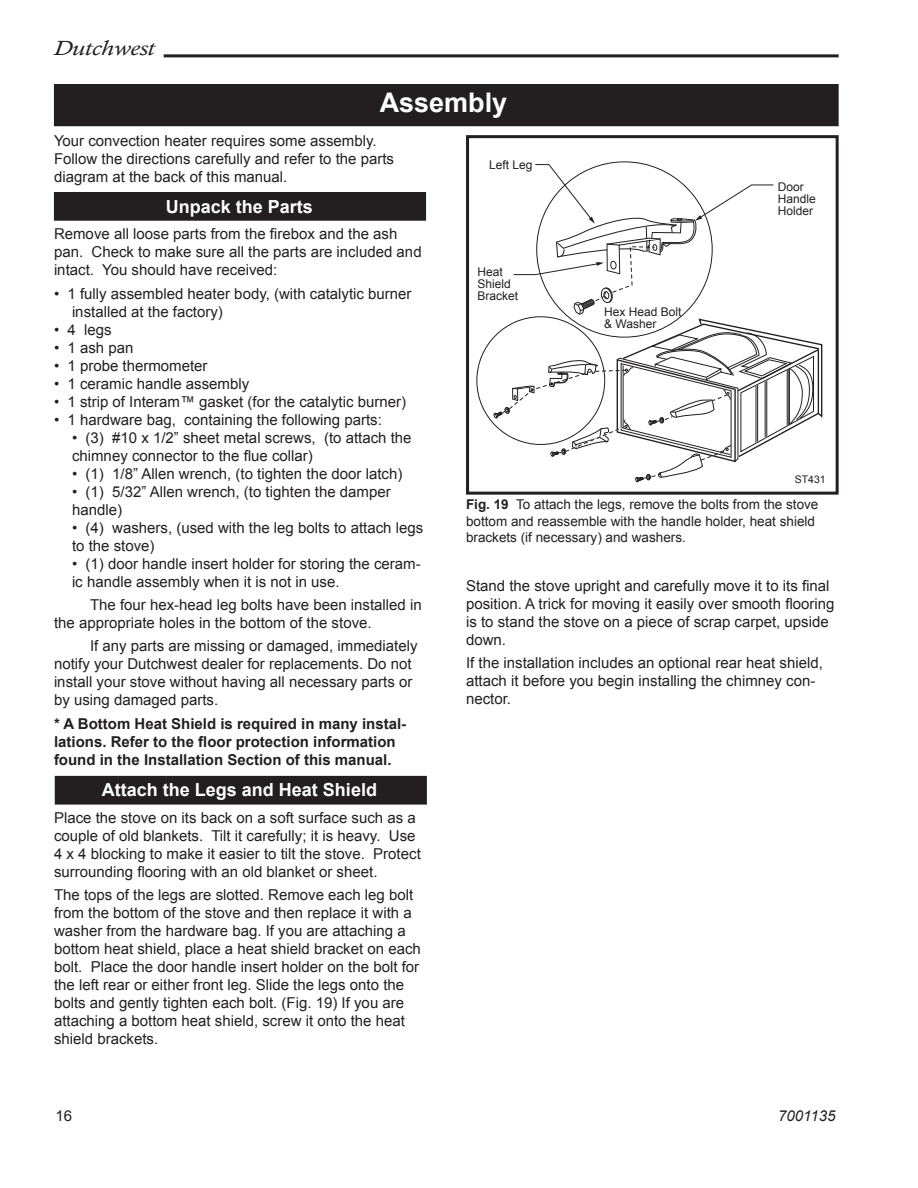
<style>
.page{position:relative;width:918px;height:1188px;background:#fff}
.page>*{position:absolute;margin:0;border:0;box-sizing:border-box;transform-origin:0 0}
.t1{font:700 27px "Arial";color:#fff}
.t2{font:italic 21px "Calisto";color:#231f20;scale:1.2 1}
.t3{font:700 18px "Arial";color:#fff}
.t4{font:15px/18px "Arial";color:#231f20}
.t5{font:700 15px/18px "Arial";color:#231f20}
.t6{font:italic 15px "Arial";color:#231f20}
.t7{font:13.5px/16.2px "Arial";color:#231f20}
.t8{font:12px/12px "Arial";color:#231f20}
.t9{font:10.8px/12.3px "Helvetica";color:#231f20}
.t10{font:10.5px "Arial";color:#231f20}
.s1{font-weight:700}
</style>
<div class="page">
<hr style="left:164px;top:54px;width:675px;height:3px;background:#231f20">
<div style="left:56px;top:777px;width:370px;height:27px;background:#231f20"></div>
<div style="left:55px;top:776px;width:372px;height:29px;border:2px solid #231f20"></div>
<div style="left:55px;top:193px;width:370px;height:27px;background:#231f20"></div>
<div style="left:54px;top:192px;width:372px;height:29px;border:2px solid #231f20"></div>
<div style="left:55px;top:85px;width:783px;height:40px;background:#231f20"></div>
<div style="left:54px;top:84px;width:785px;height:42px;border:2px solid #231f20"></div>
<svg style="left:494px;top:164px;width:329px;height:318px"></svg>
<div style="left:466px;top:135px;width:373px;height:360px;border:3px solid #231f20"></div>
<h2 class="t2" style="left:54px;top:36px;width:86px">Dutchwest</h2>
<h1 class="t1" style="left:380px;top:87px;width:129px">Assembly</h1>
<p class="t4" style="left:54px;top:131px;width:342px">Your convection heater requires some assembly.<br>Follow the directions carefully and refer to the parts diagram at the back of this manual.</p>
<p class="t3" style="left:166px;top:196px;width:149px">Unpack the Parts</p>
<p class="t4" style="left:54px;top:225px;width:369px">Remove all loose parts from the firebox and the ash pan. Check to make sure all the parts are included and intact. You should have received:</p>
<p class="t4" style="left:72px;top:284px;width:341px;text-indent:-18px">• 1 fully assembled heater body, (with catalytic burner installed at the factory)</p>
<p class="t4" style="left:54px;top:320px;width:59px">• 4 legs</p>
<p class="t4" style="left:54px;top:338px;width:81px">• 1 ash pan</p>
<p class="t4" style="left:54px;top:356px;width:155px">• 1 probe thermometer</p>
<p class="t4" style="left:54px;top:374px;width:197px">• 1 ceramic handle assembly</p>
<p class="t4" style="left:54px;top:392px;width:354px">• 1 strip of Interam™ gasket (for the catalytic burner)</p>
<p class="t4" style="left:54px;top:410px;width:329px">• 1 hardware bag, containing the following parts:</p>
<p class="t4" style="left:72px;top:428px;width:341px">• (3) #10 x 1/2” sheet metal screws, (to attach the chimney connector to the flue collar)</p>
<p class="t4" style="left:72px;top:464px;width:332px">• (1) 1/8” Allen wrench, (to tighten the door latch)</p>
<p class="t4" style="left:72px;top:482px;width:320px">• (1) 5/32” Allen wrench, (to tighten the damper handle)</p>
<p class="t4" style="left:72px;top:518px;width:353px">• (4) washers, (used with the leg bolts to attach legs to the stove)</p>
<p class="t4" style="left:72px;top:554px;width:350px">• (1) door handle insert holder for storing the ceram&shy;ic handle assembly when it is not in use.</p>
<p class="t4" style="left:54px;top:596px;width:369px;text-indent:36px">The four hex-head leg bolts have been installed in the appropriate holes in the bottom of the stove.</p>
<p class="t4" style="left:54px;top:637px;width:365px;text-indent:36px">If any parts are missing or damaged, immediately notify your Dutchwest dealer for replacements. Do not install your stove without having all necessary parts or by using damaged parts.</p>
<p class="t5" style="left:54px;top:715px;width:354px">* A Bottom Heat Shield is required in many instal&shy;lations. Refer to the floor protection information found in the Installation Section of this manual.</p>
<p class="t3" style="left:102px;top:780px;width:277px">Attach the Legs and Heat Shield</p>
<p class="t4" style="left:54px;top:808px;width:368px">Place the stove on its back on a soft surface such as a couple of old blankets. Tilt it carefully; it is heavy. Use 4 x 4 blocking to make it easier to tilt the stove. Protect surrounding flooring with an old blanket or sheet.</p>
<p class="t4" style="left:54px;top:886px;width:368px">The tops of the legs are slotted. Remove each leg bolt from the bottom of the stove and then replace it with a washer from the hardware bag. If you are attaching a bottom heat shield, place a heat shield bracket on each bolt. Place the door handle insert holder on the bolt for the left rear or either front leg. Slide the legs onto the bolts and gently tighten each bolt. (Fig. 19) If you are attaching a bottom heat shield, screw it onto the heat shield brackets.</p>
<p class="t4" style="left:56px;top:1107px;width:18px">16</p>
<p class="t8" style="left:489px;top:159px;width:45px">Left Leg</p>
<p class="t8" style="left:478px;top:265px;width:42px">Heat<br>Shield<br>Bracket</p>
<p class="t8" style="left:604px;top:306px;width:79px">Hex Head Bolt &amp; Washer</p>
<p class="t8" style="left:778px;top:180px;width:40px">Door<br>Handle<br>Holder</p>
<p class="t10" style="left:795px;top:473px;width:32px">ST431</p>
<p class="t7" style="left:466px;top:496px;width:354px"><span class="s1">Fig. 19</span> To attach the legs, remove the bolts from the stove bottom and reassemble with the handle holder, heat shield brackets (if necessary) and washers.</p>
<p class="t4" style="left:466px;top:577px;width:370px">Stand the stove upright and carefully move it to its final position. A trick for moving it easily over smooth flooring is to stand the stove on a piece of scrap carpet, upside down.</p>
<p class="t4" style="left:466px;top:654px;width:358px">If the installation includes an optional rear heat shield, attach it before you begin installing the chimney con&shy;nector.</p>
<p class="t9" style="left:613px;top:582px;width:54px">attach legs<br>7/5/00 djt</p>
<p class="t6" style="left:778px;top:1107px;width:59px">7001135</p>
</div>
